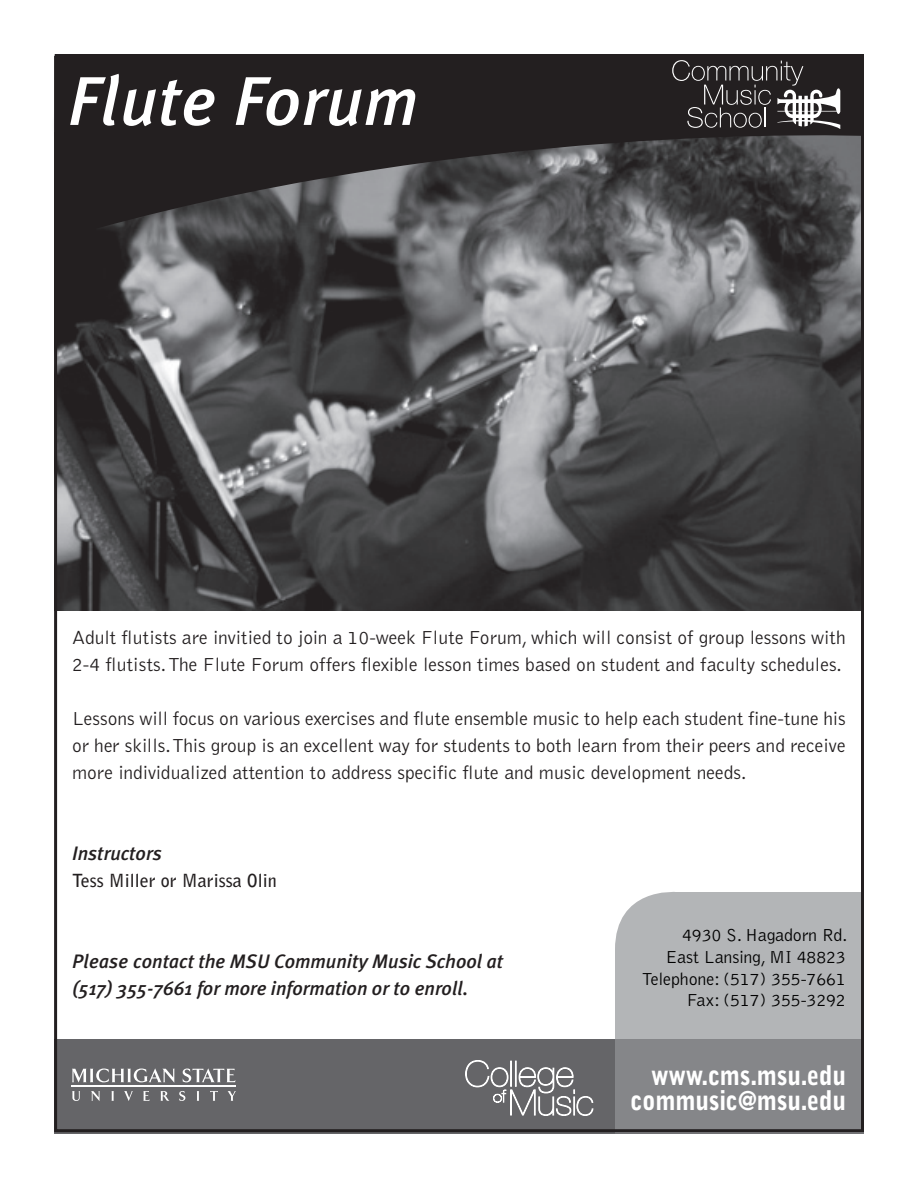
<style>
.page{position:relative;width:918px;height:1188px;background:#fff}
.page>*{position:absolute;margin:0;border:0;box-sizing:border-box;transform-origin:0 0}
.t1{font:italic 500 69px "Meta Plus";letter-spacing:.01em;color:#fff}
.t2{font:900 27px/25.5px "Bell Gothic";letter-spacing:-.01em;color:#fff;text-align:right;scale:.9 1}
.t3{font:300 19.5px/27px "Bell Gothic";color:#231f20}
.t4{font:italic 500 19.5px/27px "Meta Plus";color:#231f20}
.t5{font:300 18px "Bell Gothic";letter-spacing:-.01em;color:#000}
.t6{font:700 18px "Bell Gothic Std";color:#231f20}
</style>
<div class="page">
<img style="left:58px;top:241px;width:802px;height:370px">
<div style="left:54px;top:1039px;width:810px;height:94px;background:#656568"></div>
<svg style="left:615px;top:891px;width:248px;height:242px;background:#9fa1a3"></svg>
<svg style="left:72px;top:1091px;width:8px;height:10px"></svg>
<svg style="left:91px;top:1091px;width:9px;height:10px"></svg>
<svg style="left:111px;top:1091px;width:3px;height:10px"></svg>
<svg style="left:124px;top:1091px;width:9px;height:10px"></svg>
<svg style="left:143px;top:1091px;width:7px;height:10px"></svg>
<svg style="left:160px;top:1091px;width:10px;height:10px"></svg>
<svg style="left:179px;top:1091px;width:6px;height:10px"></svg>
<svg style="left:197px;top:1091px;width:2px;height:10px"></svg>
<svg style="left:210px;top:1091px;width:8px;height:10px"></svg>
<svg style="left:227px;top:1091px;width:9px;height:10px"></svg>
<svg style="left:72px;top:1068px;width:103px;height:15px"></svg>
<svg style="left:183px;top:1068px;width:53px;height:14px"></svg>
<hr style="left:72px;top:1086px;width:164px;height:1px;background:#fff">
<svg style="left:465px;top:1060px;width:129px;height:56px"></svg>
<svg style="left:58px;top:54px;width:806px;height:187px;background:#403e40"></svg>
<div style="left:49px;top:52px;width:383px;height:90px;background:#231f20"></div>
<svg style="left:672px;top:60px;width:168px;height:69px;background:#484546"></svg>
<p class="t1" style="left:68px;top:61px;width:352px">Flute Forum</p>
<p class="t3" style="left:72px;top:625px;width:775px">Adult flutists are invitied to join a 10-week Flute Forum, which will consist of group lessons with<br>2-4 flutists. The Flute Forum offers flexible lesson times based on student and faculty schedules.</p>
<p class="t3" style="left:72px;top:706px;width:775px;text-align:justify">Lessons will focus on various exercises and flute ensemble music to help each student fine-tune his or her skills. This group is an excellent way for students to both learn from their peers and receive more individualized attention to address specific flute and music development needs.</p>
<p class="t4" style="left:72px;top:840px;width:91px">Instructors</p>
<p class="t6" style="left:72px;top:870px;width:206px">Tess Miller or Marissa Olin</p>
<p class="t4" style="left:72px;top:948px;width:433px">Please contact the MSU Community Music School at (517) 355-7661 for more information or to enroll.</p>
<p class="t5" style="left:682px;top:926px;width:167px">4930 S. Hagadorn Rd.</p>
<p class="t5" style="left:665px;top:948px;width:182px">East Lansing, MI 48823</p>
<p class="t5" style="left:642px;top:969px;width:206px">Telephone: (517) 355-7661</p>
<p class="t5" style="left:687px;top:991px;width:161px">Fax: (517) 355-3292</p>
<p class="t2" style="left:630px;top:1063px;width:241px">www.cms.msu.edu commusic@msu.edu</p>
</div>
